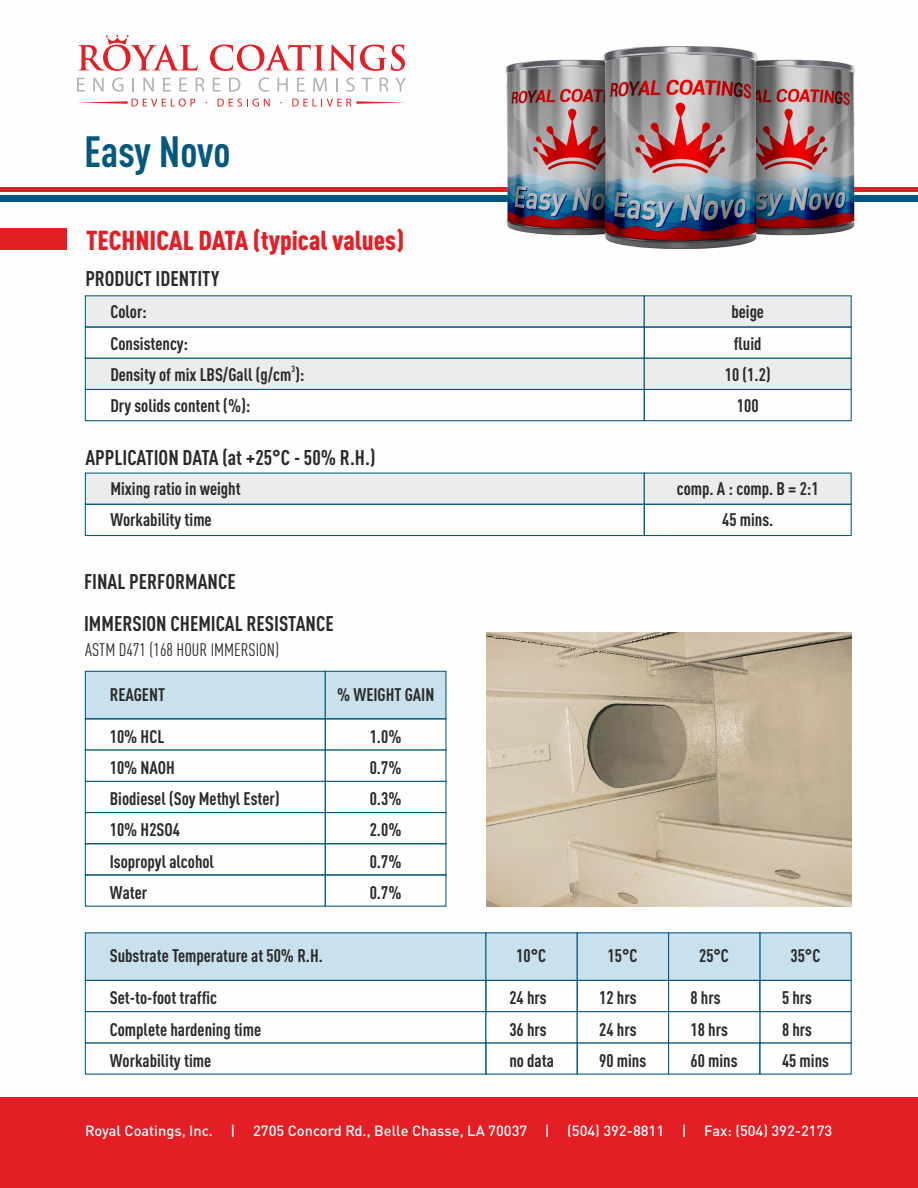
<style>
.page{position:relative;width:918px;height:1188px;background:#fff}
.page>*{position:absolute;margin:0;border:0;box-sizing:border-box;transform-origin:0 0}
.t1{font:700 condensed 43.2px "DIN Pro";color:#05587d}
.t2{font:900 condensed 27px "DIN Pro";color:#e31e24}
.t3{font:700 condensed 21px "DIN Pro";color:#2b2a29}
.t4{font:700 condensed 18px/31.2px "DIN Pro";color:#2b2a29}
.t5{font:condensed 18px "DIN Pro";color:#2b2a29}
.t6{font:500 14.55px "DIN Pro";color:#fefefe}
.t7{font:700 condensed 9px "DIN Pro";color:#2b2a29}
</style>
<div class="page">
<div style="left:0;top:1097px;width:918px;height:91px;background:#e31e24"></div>
<hr style="left:0;top:188px;width:918px;height:4px;background:#e31e24">
<div style="left:0;top:195px;width:918px;height:7px;background:#05587d"></div>
<div style="left:0;top:228px;width:67px;height:22px;background:#e31e24"></div>
<div style="left:85px;top:389px;width:560px;height:32px;border:1px solid #05587d"></div>
<svg style="left:84px;top:295px;width:768px;height:33px"></svg>
<div style="left:644px;top:327px;width:208px;height:32px;border:1px solid #05587d"></div>
<svg style="left:84px;top:357px;width:768px;height:34px"></svg>
<div style="left:644px;top:389px;width:208px;height:32px;border:1px solid #05587d"></div>
<div style="left:85px;top:504px;width:560px;height:32px;border:1px solid #05587d"></div>
<svg style="left:84px;top:472px;width:768px;height:33px"></svg>
<div style="left:644px;top:504px;width:208px;height:32px;border:1px solid #05587d"></div>
<div style="left:85px;top:812px;width:241px;height:32px;border:1px solid #05587d"></div>
<div style="left:85px;top:843px;width:241px;height:32px;border:1px solid #05587d"></div>
<div style="left:85px;top:874px;width:241px;height:33px;border:1px solid #05587d"></div>
<svg style="left:84px;top:670px;width:363px;height:50px"></svg>
<div style="left:325px;top:718px;width:121px;height:33px;border:1px solid #05587d"></div>
<svg style="left:84px;top:749px;width:363px;height:33px"></svg>
<div style="left:325px;top:812px;width:121px;height:32px;border:1px solid #05587d"></div>
<div style="left:325px;top:843px;width:121px;height:32px;border:1px solid #05587d"></div>
<div style="left:325px;top:874px;width:121px;height:33px;border:1px solid #05587d"></div>
<svg style="left:84px;top:932px;width:768px;height:49px"></svg>
<div style="left:577px;top:980px;width:92px;height:32px;border:1px solid #05587d"></div>
<div style="left:577px;top:1042px;width:92px;height:33px;border:1px solid #05587d"></div>
<svg style="left:84px;top:1011px;width:768px;height:33px"></svg>
<img style="left:507px;top:46px;width:348px;height:202px">
<img style="left:486px;top:632px;width:365px;height:274px">
<svg style="left:77px;top:78px;width:8px;height:14px"></svg>
<svg style="left:93px;top:78px;width:11px;height:14px"></svg>
<svg style="left:112px;top:78px;width:11px;height:14px"></svg>
<svg style="left:132px;top:78px;width:2px;height:14px"></svg>
<svg style="left:143px;top:78px;width:11px;height:14px"></svg>
<svg style="left:163px;top:78px;width:8px;height:14px"></svg>
<svg style="left:179px;top:78px;width:8px;height:14px"></svg>
<svg style="left:196px;top:78px;width:9px;height:14px"></svg>
<svg style="left:213px;top:78px;width:8px;height:14px"></svg>
<svg style="left:229px;top:78px;width:11px;height:14px"></svg>
<svg style="left:259px;top:77px;width:10px;height:15px"></svg>
<svg style="left:277px;top:78px;width:11px;height:14px"></svg>
<svg style="left:297px;top:78px;width:8px;height:14px"></svg>
<svg style="left:313px;top:78px;width:14px;height:14px"></svg>
<svg style="left:336px;top:78px;width:2px;height:14px"></svg>
<svg style="left:346px;top:77px;width:9px;height:15px"></svg>
<svg style="left:362px;top:78px;width:10px;height:14px"></svg>
<svg style="left:380px;top:78px;width:9px;height:14px"></svg>
<svg style="left:395px;top:78px;width:11px;height:14px"></svg>
<svg style="left:210px;top:45px;width:195px;height:26px"></svg>
<svg style="left:78px;top:35px;width:120px;height:36px"></svg>
<svg style="left:218px;top:99px;width:52px;height:8px"></svg>
<svg style="left:292px;top:99px;width:113px;height:7px"></svg>
<svg style="left:78px;top:99px;width:117px;height:8px"></svg>
<h1 class="t1" style="left:84px;top:136px;width:148px">Easy Novo</h1>
<h2 class="t2" style="left:86px;top:230px;width:319px">TECHNICAL DATA (typical values)</h2>
<p class="t3" style="left:85px;top:271px;width:136px">PRODUCT IDENTITY</p>
<p class="t4" style="left:110px;top:298px;width:79px">Color:<br>Consistency:</p>
<p class="t7" style="left:291px;top:365px;width:5px">3</p>
<p class="t4" style="left:110px;top:360px;width:196px">Density of mix LBS/Gall (g/cm ):<br>Dry solids content (%):</p>
<p class="t4" style="left:725px;top:298px;width:47px;text-align:center">beige fluid<br>10 (1.2)<br>100</p>
<p class="t3" style="left:85px;top:450px;width:292px">APPLICATION DATA (at +25°C - 50% R.H.)</p>
<p class="t4" style="left:110px;top:475px;width:132px">Mixing ratio in weight<br>Workability time</p>
<p class="t4" style="left:677px;top:475px;width:143px;text-align:center">comp. A : comp. B = 2:1<br>45 mins.</p>
<p class="t3" style="left:84px;top:574px;width:153px">FINAL PERFORMANCE</p>
<p class="t3" style="left:84px;top:616px;width:251px">IMMERSION CHEMICAL RESISTANCE</p>
<p class="t5" style="left:85px;top:643px;width:195px">ASTM D471 (168 HOUR IMMERSION)</p>
<p class="t4" style="left:110px;top:680px;width:57px">REAGENT</p>
<p class="t4" style="left:337px;top:680px;width:99px">% WEIGHT GAIN</p>
<p class="t4" style="left:110px;top:722px;width:171px">10% HCL<br>10% NAOH<br>Biodiesel (Soy Methyl Ester)<br>10% H2SO4<br>Isopropyl alcohol<br>Water</p>
<p class="t4" style="left:370px;top:722px;width:33px;text-align:justify">1.0% 0.7% 0.3% 2.0% 0.7% 0.7%</p>
<p class="t4" style="left:110px;top:942px;width:215px">Substrate Temperature at 50% R.H.</p>
<p class="t4" style="left:516px;top:942px;width:31px">10°C</p>
<p class="t4" style="left:608px;top:942px;width:31px">15°C</p>
<p class="t4" style="left:699px;top:942px;width:31px">25°C</p>
<p class="t4" style="left:791px;top:942px;width:31px">35°C</p>
<p class="t4" style="left:110px;top:984px;width:153px">Set-to-foot traffic<br>Complete hardening time<br>Workability time</p>
<p class="t4" style="left:509px;top:984px;width:46px">24 hrs<br>36 hrs no data</p>
<p class="t4" style="left:599px;top:984px;width:49px">12 hrs<br>24 hrs<br>90 mins</p>
<p class="t4" style="left:691px;top:984px;width:49px">8 hrs<br>18 hrs<br>60 mins</p>
<p class="t4" style="left:782px;top:984px;width:49px">5 hrs<br>8 hrs<br>45 mins</p>
<p class="t6" style="left:85px;top:1125px;width:749px">Royal Coatings, Inc. | 2705 Concord Rd., Belle Chasse, LA 70037 | (504) 392-8811 | Fax: (504) 392-2173</p>
</div>
